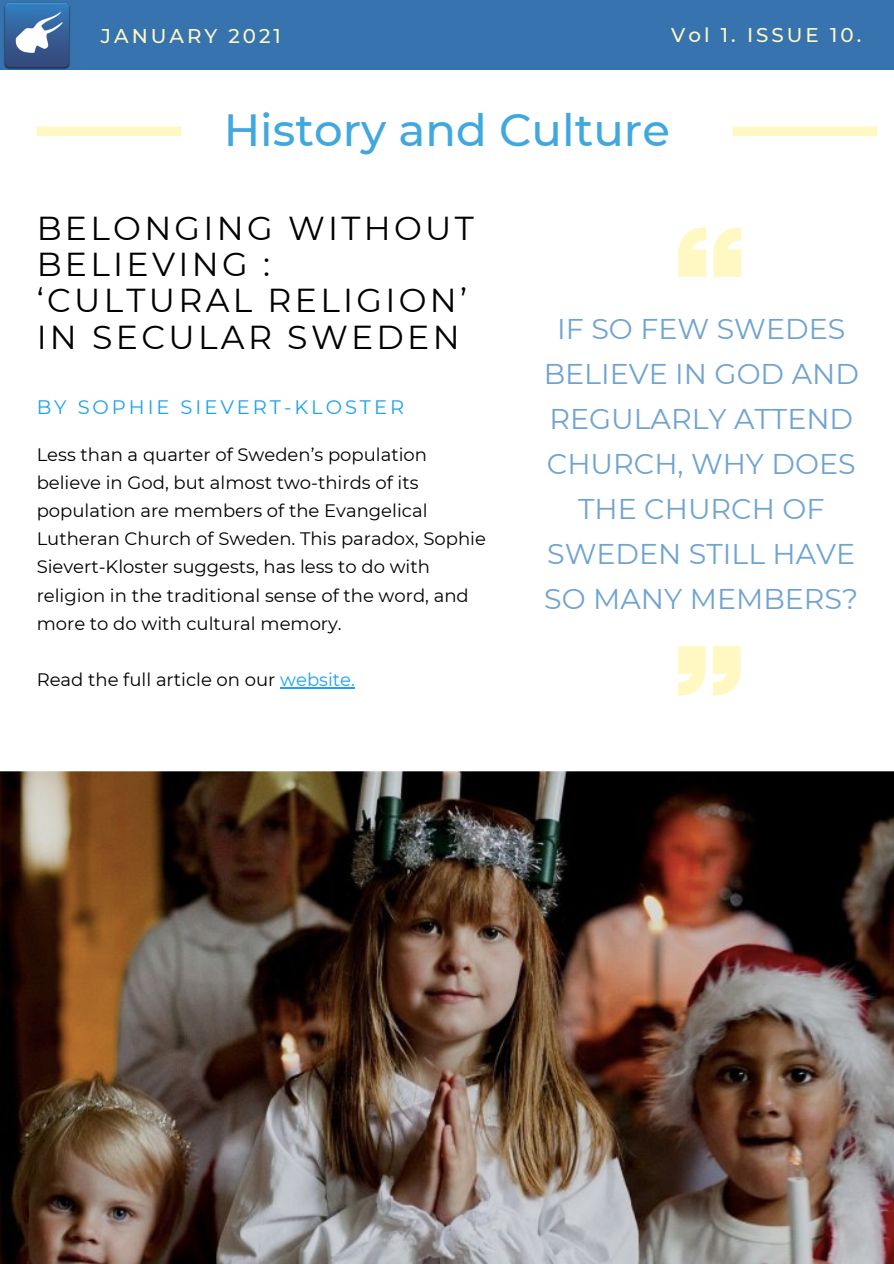
<style>
.page{position:relative;width:894px;height:1264px;background:#fff}
.page>*{position:absolute;margin:0;border:0;box-sizing:border-box;transform-origin:0 0}
.t1{font:500 45px "Montserrat";color:#41a8de}
.t2{font:33.15px/36px "Montserrat";letter-spacing:.1em;color:#000}
.t3{font:28.5px/45px "Montserrat";color:#70a4d0;text-align:center}
.t4{font:500 19.8px "Montserrat";letter-spacing:.15em;color:#fff8c2}
.t5{font:19.5px "Montserrat";letter-spacing:.15em;color:#1da1f2}
.t6{font:18px/28.2px "Montserrat";color:#000}
.s1{color:#1da1f2}
</style>
<div class="page">
<div style="left:0;top:1px;width:893px;height:69px;background:#3673af"></div>
<svg style="left:678px;top:227px;width:62px;height:50px"></svg>
<hr style="left:280px;top:687px;width:75px;height:1px;background:#1da1f2">
<img style="left:0;top:0;width:73px;height:70px">
<svg style="left:678px;top:646px;width:62px;height:49px"></svg>
<svg style="left:37px;top:126px;width:144px;height:10px"></svg>
<svg style="left:732px;top:126px;width:145px;height:10px"></svg>
<img style="left:0;top:771px;width:893px;height:492px">
<p class="t4" style="left:101px;top:23px;width:181px">JANUARY 2021</p>
<p class="t4" style="left:671px;top:23px;width:191px">Vol 1. ISSUE 10.</p>
<p class="t1" style="left:223px;top:103px;width:447px">History and Culture</p>
<p class="t2" style="left:37px;top:210px;width:438px">BELONGING WITHOUT<br>BELIEVING : ‘CULTURAL RELIGION’<br>IN SECULAR SWEDEN</p>
<p class="t5" style="left:37px;top:395px;width:369px">BY SOPHIE SIEVERT-KLOSTER</p>
<p class="t6" style="left:37px;top:440px;width:450px">Less than a quarter of Sweden’s population believe in God, but almost two-thirds of its population are members of the Evangelical Lutheran Church of Sweden. This paradox, Sophie Sievert-Kloster suggests, has less to do with religion in the traditional sense of the word, and more to do with cultural memory.</p>
<p class="t6" style="left:37px;top:665px;width:319px">Read the full article on our <span class="s1">website.</span></p>
<p class="t3" style="left:543px;top:306px;width:316px">IF SO FEW SWEDES<br>BELIEVE IN GOD AND<br>REGULARLY ATTEND<br>CHURCH, WHY DOES<br>THE CHURCH OF<br>SWEDEN STILL HAVE<br>SO MANY MEMBERS?</p>
</div>
